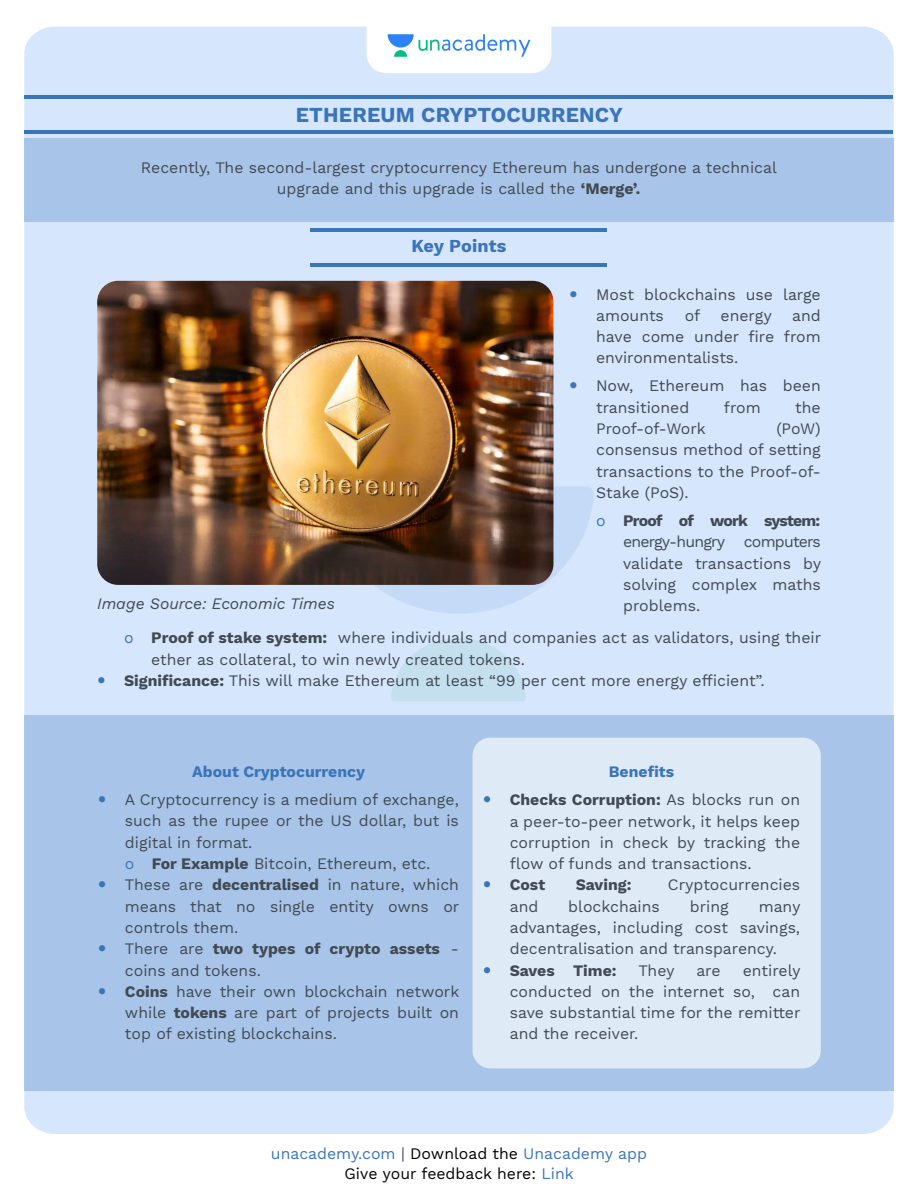
<style>
.page{position:relative;width:918px;height:1188px;background:#fff}
.page>*{position:absolute;margin:0;border:0;box-sizing:border-box;transform-origin:0 0}
.t1{font:700 21px "Work Sans";letter-spacing:.01em;color:#3a74b9}
.t2{font:700 18px "Work Sans";letter-spacing:.005em;color:#3a74b9}
.t3{font:15.75px/21.3px "Work Sans";color:#414952;text-align:justify}
.t4{font:700 15.75px/28px "Work Sans";color:#414952}
.t5{font:15.75px "Work Sans";color:#3a74b9}
.t6{font:15.75px "Work Sans";color:#000}
.t7{font:italic 15.75px "Work Sans";color:#414952}
.t8{font:700 15.75px "Work Sans";color:#3a74b9}
.s1{font-weight:700}
.s2{color:#3a74b9}
.s3{font-weight:400}
.s4{color:#414952}
.s5{color:#000}
</style>
<div class="page">
<div style="left:24px;top:27px;width:870px;height:1107px;background:#d5e6fd"></div>
<svg style="left:367px;top:27px;width:184px;height:46px"></svg>
<svg style="left:324px;top:487px;width:270px;height:127px;background:#cde0f9"></svg>
<svg style="left:391px;top:638px;width:135px;height:63px;background:#c7e1f2"></svg>
<div style="left:24px;top:139px;width:870px;height:83px;background:#a8c4e8"></div>
<div style="left:24px;top:715px;width:870px;height:376px;background:#a8c4e8"></div>
<hr style="left:24px;top:130px;width:869px;height:4px;background:#3a74b9">
<hr style="left:310px;top:263px;width:297px;height:3px;background:#3a74b9">
<hr style="left:24px;top:95px;width:869px;height:4px;background:#3a74b9">
<hr style="left:310px;top:228px;width:297px;height:4px;background:#3a74b9">
<img style="left:97px;top:281px;width:457px;height:304px">
<div style="left:472px;top:738px;width:349px;height:330px;background:#dfeaf7;border-radius:18px"></div>
<svg style="left:570px;top:291px;width:7px;height:6px"></svg>
<svg style="left:570px;top:383px;width:7px;height:6px"></svg>
<svg style="left:99px;top:677px;width:6px;height:6px"></svg>
<h1 class="t1" style="left:296px;top:103px;width:329px">ETHEREUM CRYPTOCURRENCY</h1>
<p class="t3" style="left:141px;top:158px;width:637px;text-align:center">Recently, The second-largest cryptocurrency Ethereum has undergone a technical upgrade and this upgrade is called the <span class="s1">‘Merge’.</span></p>
<p class="t2" style="left:412px;top:235px;width:96px">Key Points</p>
<p class="t3" style="left:596px;top:284px;width:226px">Most blockchains use large amounts</p>
<p class="t3" style="left:685px;top:306px;width:17px">of</p>
<p class="t3" style="left:721px;top:306px;width:53px">energy</p>
<p class="t3" style="left:596px;top:306px;width:226px;text-indent:196px">and have come under fire from environmentalists.</p>
<p class="t3" style="left:596px;top:376px;width:226px">Now, Ethereum has been transitioned</p>
<p class="t3" style="left:724px;top:397px;width:38px">from</p>
<p class="t3" style="left:795px;top:397px;width:27px">the</p>
<p class="t3" style="left:596px;top:419px;width:226px;text-indent:180px">(PoW) consensus method of setting transactions to the Proof-of-Stake (PoS).</p>
<p class="t3" style="left:623px;top:511px;width:200px;text-indent:-27px"><span class="s2">o</span> <span class="s1">Proof of work system: </span>energy-hungry computers validate transactions by solving complex maths problems.</p>
<p class="t3" style="left:596px;top:419px;width:111px">Proof-of-Work</p>
<p class="t7" style="left:97px;top:591px;width:239px">Image Source: Economic Times</p>
<p class="t3" style="left:124px;top:628px;width:698px"><span class="s2">o</span> <span class="s1">Proof of stake system:</span> where individuals and companies act as validators, using their</p>
<p class="t3" style="left:151px;top:649px;width:375px">ether as collateral, to win newly created tokens.</p>
<p class="t3" style="left:124px;top:670px;width:642px"><span class="s1">Significance:</span> This will make Ethereum at least “99 per cent more energy efficient”.</p>
<p class="t8" style="left:192px;top:763px;width:174px">About Cryptocurrency</p>
<p class="t3" style="left:125px;top:790px;width:336px;text-align:left">A Cryptocurrency is a medium of exchange, such as the rupee or the US dollar, but is digital in format.<br><span class="s2">o</span> <span class="s1">For Example</span> Bitcoin, Ethereum, etc.<br>These are <span class="s1">decentralised</span> in nature, which means that no single entity owns or controls them.<br>There are <span class="s1">two types of crypto assets</span> - coins and tokens.<br><span class="s1">Coins</span> have their own blockchain network while <span class="s1">tokens</span> are part of projects built on top of existing blockchains.</p>
<p class="t4" style="left:510px;top:759px;width:292px;text-indent:99px"><span class="s2">Benefits<br></span>Checks Corruption: <span class="s3">As blocks run on</span></p>
<p class="t3" style="left:510px;top:811px;width:292px">a peer-to-peer network, it helps keep corruption in check by tracking the flow of funds and transactions.</p>
<p class="t4" style="left:510px;top:872px;width:37px">Cost</p>
<p class="t4" style="left:576px;top:872px;width:57px">Saving:</p>
<p class="t3" style="left:668px;top:875px;width:134px">Cryptocurrencies</p>
<p class="t3" style="left:510px;top:896px;width:30px">and</p>
<p class="t3" style="left:568px;top:896px;width:93px">blockchains</p>
<p class="t3" style="left:690px;top:896px;width:40px">bring</p>
<p class="t3" style="left:510px;top:896px;width:292px;text-indent:249px">many advantages, including cost savings, decentralisation and transparency.</p>
<p class="t4" style="left:510px;top:957px;width:108px">Saves Time:</p>
<p class="t3" style="left:638px;top:960px;width:38px">They</p>
<p class="t3" style="left:696px;top:960px;width:26px">are</p>
<p class="t3" style="left:510px;top:960px;width:292px;text-indent:233px">entirely conducted on the internet so, can save substantial time for the remitter and the receiver.</p>
<p class="t5" style="left:271px;top:1145px;width:378px">unacademy.com <span class="s4">|</span> <span class="s5">Download the</span> Unacademy app</p>
<p class="t6" style="left:345px;top:1165px;width:231px">Give your feedback here: <span class="s2">Link</span></p>
</div>
